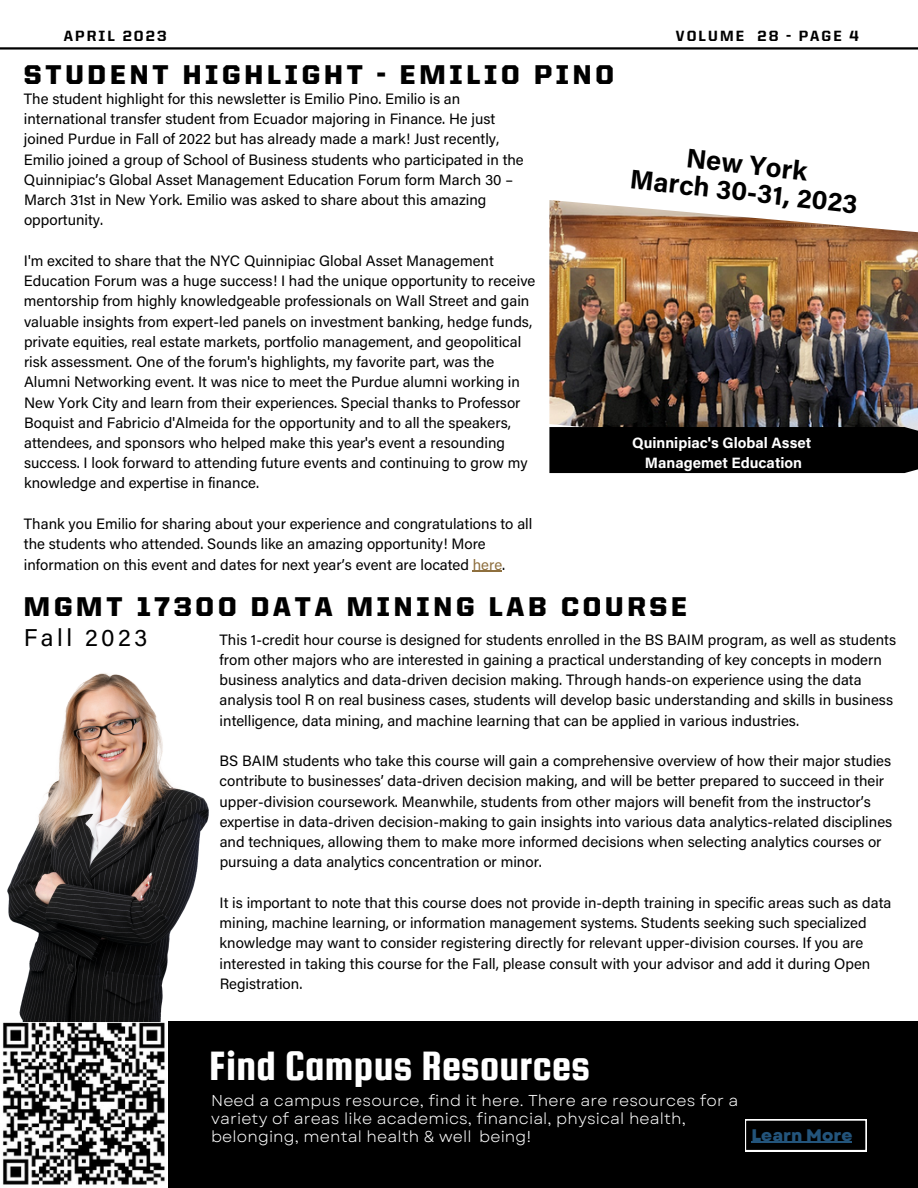
<style>
.page{position:relative;width:918px;height:1188px;background:#fff}
.page>*{position:absolute;margin:0;border:0;box-sizing:border-box;transform-origin:0 0}
.t1{font:43.95px "Squada One";color:#fff}
.t2{font:900 27.3px "United Sans Reg";letter-spacing:.14em;color:#000}
.t3{font:700 27px/27px "Acumin Pro";color:#000;text-align:center}
.t4{font:24.3px "Acumin Pro";letter-spacing:.14em;color:#000}
.t5{font:800 16.65px "Garet";color:#23547b}
.t6{font:15.75px/18px "Garet";letter-spacing:.01em;color:#fff}
.t7{font:15px/20.2px "Acumin Pro";color:#000}
.t8{font:700 15px/20.2px "Acumin Pro";color:#fff;text-align:center}
.t9{font:800 14.85px "United Sans Reg";letter-spacing:.14em;color:#000}
.s1{color:#8e6f3e}
</style>
<div class="page">
<div style="left:167px;top:1022px;width:751px;height:166px;background:#000"></div>
<hr style="left:0;top:47px;width:918px;height:3px;background:#000">
<svg style="left:473px;top:571px;width:29px;height:1px"></svg>
<img style="left:549px;top:200px;width:369px;height:227px">
<div style="left:549px;top:427px;width:369px;height:46px;background:#000"></div>
<img style="left:2px;top:1021px;width:163px;height:164px">
<img style="left:7px;top:673px;width:202px;height:348px">
<svg style="left:745px;top:1120px;width:121px;height:31px"></svg>
<hr style="left:752px;top:1142px;width:100px;height:1px;background:#23547b">
<p class="t9" style="left:64px;top:30px;width:104px">APRIL 2023</p>
<p class="t9" style="left:676px;top:30px;width:185px">VOLUME 28 - PAGE 4</p>
<h2 class="t2" style="left:24px;top:64px;width:592px">STUDENT HIGHLIGHT - EMILIO PINO</h2>
<p class="t7" style="left:24px;top:90px;width:501px">The student highlight for this newsletter is Emilio Pino. Emilio is an international transfer student from Ecuador majoring in Finance. He just joined Purdue in Fall of 2022 but has already made a mark! Just recently, Emilio joined a group of School of Business students who participated in the Quinnipiac’s Global Asset Management Education Forum form March 30 – March 31st in New York. Emilio was asked to share about this amazing opportunity.</p>
<p class="t7" style="left:24px;top:252px;width:513px">I'm excited to share that the NYC Quinnipiac Global Asset Management Education Forum was a huge success! I had the unique opportunity to receive mentorship from highly knowledgeable professionals on Wall Street and gain valuable insights from expert-led panels on investment banking, hedge funds, private equities, real estate markets, portfolio management, and geopolitical risk assessment. One of the forum's highlights, my favorite part, was the Alumni Networking event. It was nice to meet the Purdue alumni working in New York City and learn from their experiences. Special thanks to Professor Boquist and Fabricio d'Almeida for the opportunity and to all the speakers, attendees, and sponsors who helped make this year's event a resounding success. I look forward to attending future events and continuing to grow my knowledge and expertise in finance.</p>
<p class="t3" style="left:634px;top:142px;width:230px;rotate:6deg">New York<br>March 30-31, 2023</p>
<p class="t8" style="left:632px;top:434px;width:180px">Quinnipiac's Global Asset<br>Managemet Education</p>
<p class="t7" style="left:24px;top:515px;width:510px">Thank you Emilio for sharing about your experience and congratulations to all the students who attended. Sounds like an amazing opportunity! More information on this event and dates for next year’s event are located <span class="s1">here</span>.</p>
<h2 class="t2" style="left:24px;top:595px;width:665px">MGMT 17300 DATA MINING LAB COURSE</h2>
<p class="t4" style="left:24px;top:629px;width:125px">Fall 2023</p>
<p class="t7" style="left:220px;top:631px;width:678px">This 1-credit hour course is designed for students enrolled in the BS BAIM program, as well as students from other majors who are interested in gaining a practical understanding of key concepts in modern business analytics and data-driven decision making. Through hands-on experience using the data analysis tool R on real business cases, students will develop basic understanding and skills in business intelligence, data mining, and machine learning that can be applied in various industries.</p>
<p class="t7" style="left:220px;top:753px;width:674px">BS BAIM students who take this course will gain a comprehensive overview of how their major studies contribute to businesses’ data-driven decision making, and will be better prepared to succeed in their upper-division coursework. Meanwhile, students from other majors will benefit from the instructor’s expertise in data-driven decision-making to gain insights into various data analytics-related disciplines and techniques, allowing them to make more informed decisions when selecting analytics courses or pursuing a data analytics concentration or minor.</p>
<p class="t7" style="left:220px;top:894px;width:673px">It is important to note that this course does not provide in-depth training in specific areas such as data mining, machine learning, or information management systems. Students seeking such specialized knowledge may want to consider registering directly for relevant upper-division courses. If you are interested in taking this course for the Fall, please consult with your advisor and add it during Open Registration.</p>
<h1 class="t1" style="left:209px;top:1042px;width:382px">Find Campus Resources</h1>
<p class="t6" style="left:211px;top:1092px;width:529px">Need a campus resource, find it here. There are resources for a variety of areas like academics, financial, physical health, belonging, mental health &amp; well being!</p>
<p class="t5" style="left:752px;top:1123px;width:102px">Learn More</p>
</div>
